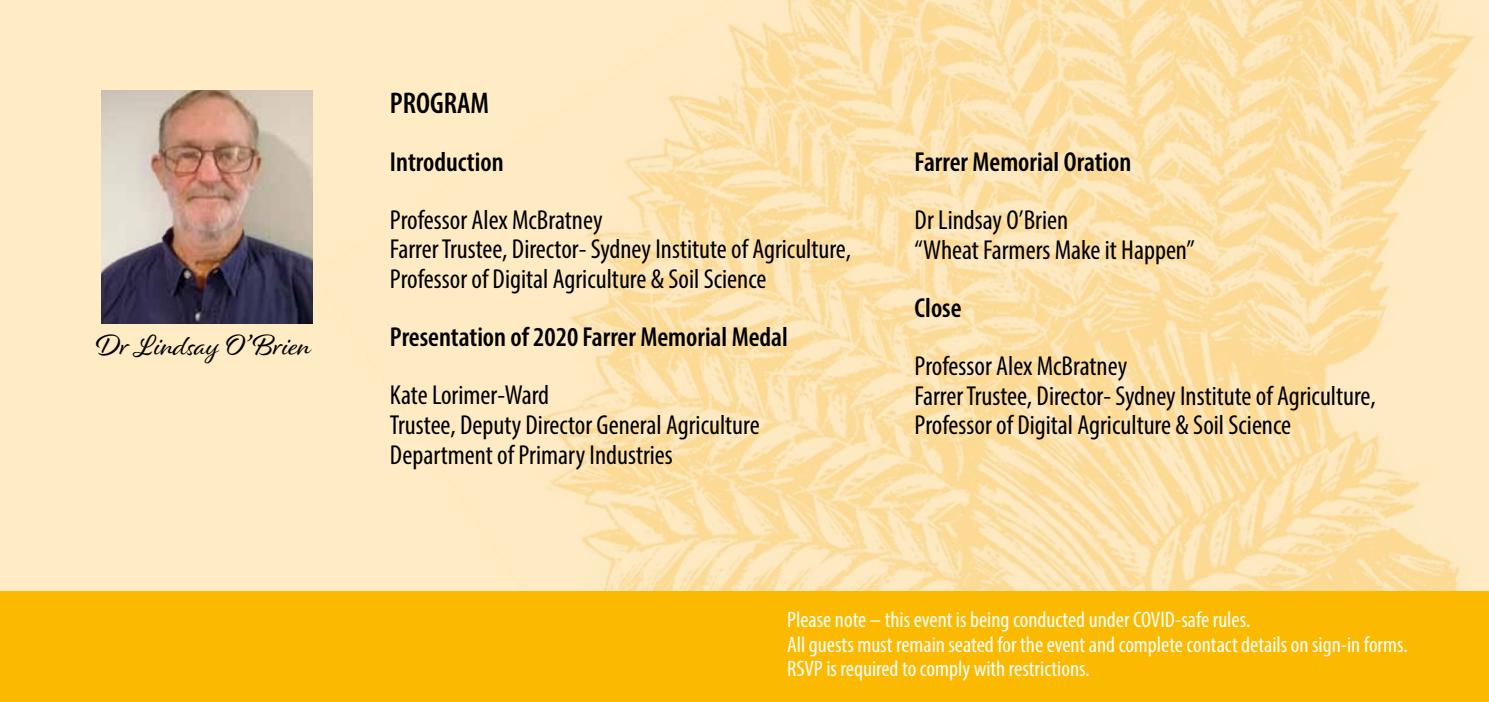
<style>
.page{position:relative;width:1489px;height:702px;background:#fff}
.page>*{position:absolute;margin:0;border:0;box-sizing:border-box;transform-origin:0 0}
.t1{font:30px "Alisha";color:#000}
.t2{font:600 condensed 30px "Myriad Pro";color:#000}
.t3{font:condensed 27.5px/29.8px "Myriad Pro";color:#000}
.t4{font:600 condensed 27.5px "Myriad Pro";color:#000}
.t5{font:condensed 22.5px/24.2px "Myriad Pro";color:#fff}
</style>
<div class="page">
<div style="left:0;top:0;width:1488px;height:702px;background:#ffebc4"></div>
<img style="left:314px;top:0;width:1161px;height:591px">
<div style="left:0;top:591px;width:1488px;height:111px;background:#fbba00"></div>
<img style="left:101px;top:90px;width:212px;height:233px">
<p class="t1" style="left:96px;top:327px;width:216px">Dr Lindsay O’Brien</p>
<p class="t2" style="left:390px;top:84px;width:101px">PROGRAM</p>
<p class="t4" style="left:390px;top:144px;width:115px">Introduction</p>
<p class="t3" style="left:390px;top:204px;width:462px">Professor Alex McBratney<br>Farrer Trustee, Director- Sydney Institute of Agriculture,<br>Professor of Digital Agriculture &amp; Soil Science</p>
<p class="t4" style="left:390px;top:320px;width:399px">Presentation of 2020 Farrer Memorial Medal</p>
<p class="t3" style="left:390px;top:380px;width:371px">Kate Lorimer-Ward<br>Trustee, Deputy Director General Agriculture<br>Department of Primary Industries</p>
<p class="t4" style="left:914px;top:145px;width:218px">Farrer Memorial Oration</p>
<p class="t3" style="left:914px;top:205px;width:282px">Dr Lindsay O’Brien<br>“Wheat Farmers Make it Happen”</p>
<p class="t4" style="left:914px;top:291px;width:48px">Close</p>
<p class="t3" style="left:914px;top:350px;width:462px">Professor Alex McBratney<br>Farrer Trustee, Director- Sydney Institute of Agriculture,<br>Professor of Digital Agriculture &amp; Soil Science</p>
<p class="t5" style="left:787px;top:607px;width:622px">Please note – this event is being conducted under COVID-safe rules.<br>All guests must remain seated for the event and complete contact details on sign-in forms.<br>RSVP is required to comply with restrictions.</p>
</div>
